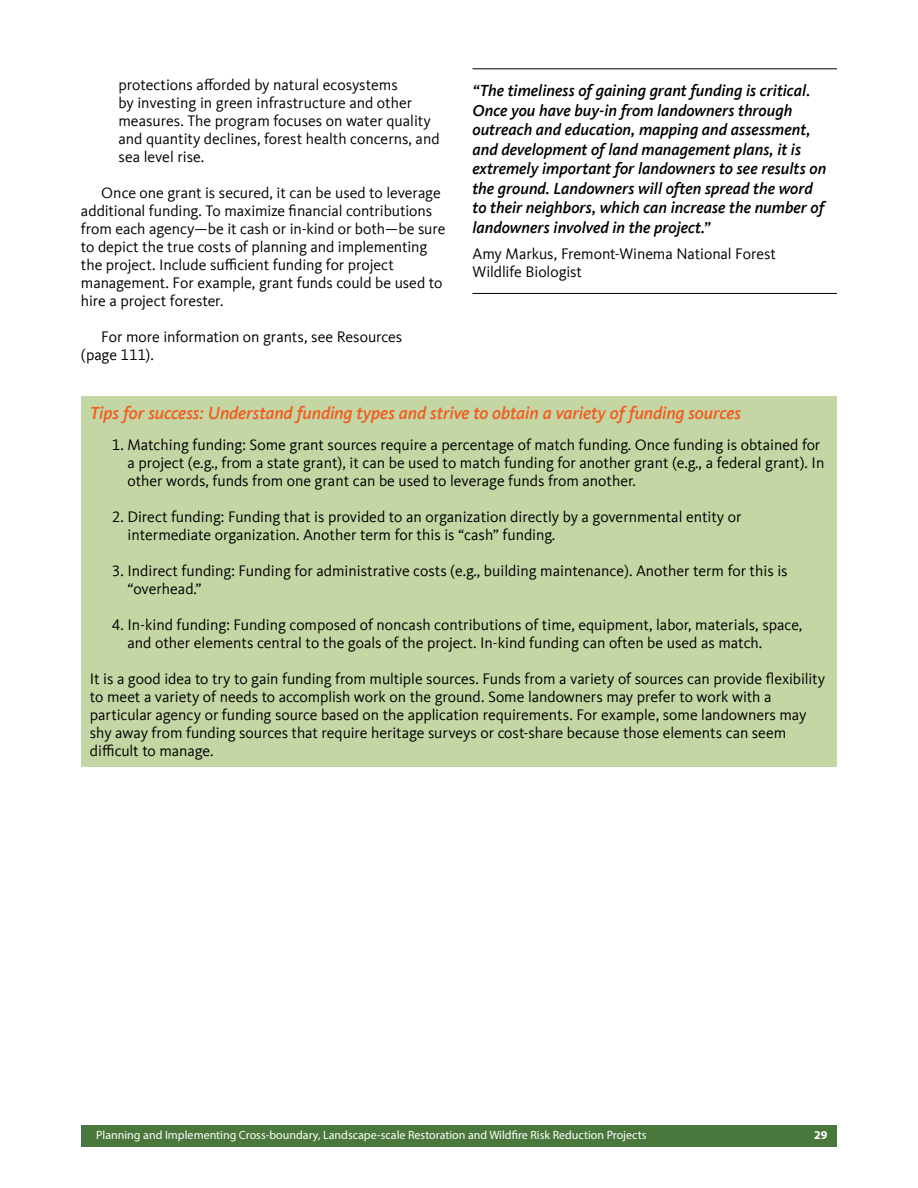
<style>
.page{position:relative;width:918px;height:1188px;background:#fff}
.page>*{position:absolute;margin:0;border:0;box-sizing:border-box;transform-origin:0 0}
.Subhead_1_sidebar{font:italic 500 18px "Kievit Offc";letter-spacing:-.01em;color:#f15d22}
.Box_quote{font:italic 500 16.5px/19.5px "Kievit Offc";color:#000}
.Body_Text1__insert{font:15.75px/18px "Kievit Offc";color:#000}
.Body_Text1{font:15.75px/18px "Kievit Offc";letter-spacing:-.005em;color:#000}
.Box_quote_attributio{font:15.75px/18px "Kievit Offc";letter-spacing:-.005em;color:#000}
.t1{font:12px "Myriad Pro";color:#fff}
.t2{font:700 12px "Myriad Pro";color:#fff}
</style>
<div class="page">
<div style="left:81px;top:1125px;width:756px;height:21px;background:#4a773c"></div>
<div style="left:81px;top:396px;width:756px;height:371px;background:#c4d6a4"></div>
<hr style="left:472px;top:69px;width:365px;height:1px;background:#000">
<hr style="left:472px;top:293px;width:365px;height:1px;background:#000">
<p class="Body_Text1__insert" style="left:118px;top:76px;width:323px">protections afforded by natural ecosystems<br>by investing in green infrastructure and other measures. The program focuses on water quality and quantity declines, forest health concerns, and sea level rise.</p>
<p class="Body_Text1" style="left:81px;top:184px;width:366px;text-indent:20px">Once one grant is secured, it can be used to leverage additional funding. To maximize financial contributions from each agency—be it cash or in-kind or both—be sure to depict the true costs of planning and implementing the project. Include sufficient funding for project management. For example, grant funds could be used to hire a project forester.</p>
<p class="Body_Text1" style="left:81px;top:328px;width:323px;text-indent:20px">For more information on grants, see Resources (page 111).</p>
<p class="Box_quote" style="left:472px;top:81px;width:355px">“The timeliness of gaining grant funding is critical.<br>Once you have buy-in from landowners through outreach and education, mapping and assessment, and development of land management plans, it is extremely important for landowners to see results on the ground. Landowners will often spread the word to their neighbors, which can increase the number of landowners involved in the project.”</p>
<p class="Box_quote_attributio" style="left:472px;top:245px;width:305px">Amy Markus, Fremont-Winema National Forest<br>Wildlife Biologist</p>
<h2 class="Subhead_1_sidebar" style="left:90px;top:402px;width:653px">Tips for success: Understand funding types and strive to obtain a variety of funding sources</h2>
<p class="Body_Text1__insert" style="left:128px;top:436px;width:698px;text-indent:-16px">1. Matching funding: Some grant sources require a percentage of match funding. Once funding is obtained for a project (e.g., from a state grant), it can be used to match funding for another grant (e.g., a federal grant). In other words, funds from one grant can be used to leverage funds from another.</p>
<p class="Body_Text1__insert" style="left:128px;top:508px;width:616px;text-indent:-16px">2. Direct funding: Funding that is provided to an organization directly by a governmental entity or intermediate organization. Another term for this is “cash” funding.</p>
<p class="Body_Text1__insert" style="left:128px;top:562px;width:662px;text-indent:-16px">3. Indirect funding: Funding for administrative costs (e.g., building maintenance). Another term for this is “overhead.”</p>
<p class="Body_Text1__insert" style="left:128px;top:616px;width:677px;text-indent:-16px">4. In-kind funding: Funding composed of noncash contributions of time, equipment, labor, materials, space, and other elements central to the goals of the project. In-kind funding can often be used as match.</p>
<p class="Body_Text1__insert" style="left:90px;top:670px;width:737px">It is a good idea to try to gain funding from multiple sources. Funds from a variety of sources can provide flexibility to meet a variety of needs to accomplish work on the ground. Some landowners may prefer to work with a particular agency or funding source based on the application requirements. For example, some landowners may shy away from funding sources that require heritage surveys or cost-share because those elements can seem difficult to manage.</p>
<p class="t1" style="left:96px;top:1127px;width:552px">Planning and Implementing Cross-boundary, Landscape-scale Restoration and Wildfire Risk Reduction Projects</p>
<p class="t2" style="left:814px;top:1127px;width:15px">29</p>
</div>
